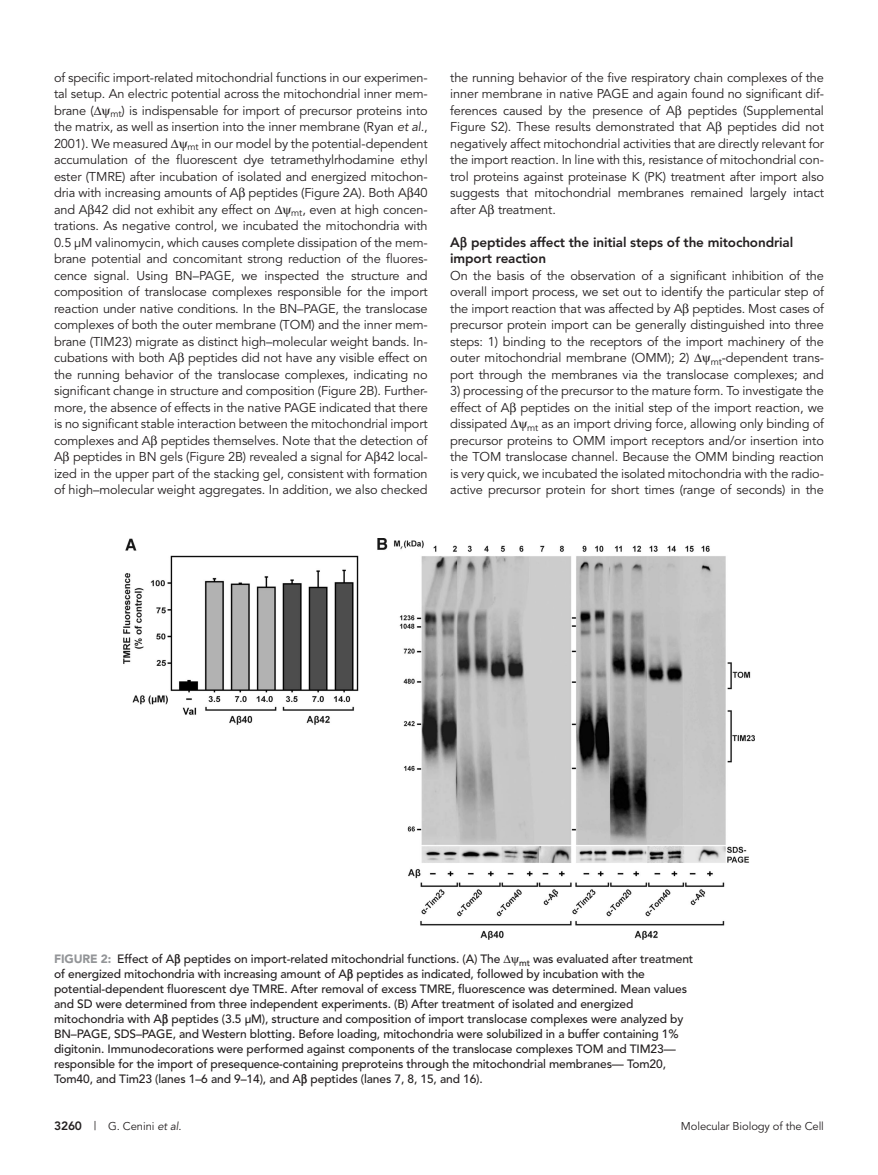
<style>
.page{position:relative;width:878px;height:1175px;background:#fff}
.page>*{position:absolute;margin:0;border:0;box-sizing:border-box;transform-origin:0 0}
.t1{font:800 13.5px/16.5px "Avenir";letter-spacing:-.01em;color:#231f20}
.ParaFL{font:12.75px/16.5px "Avenir";letter-spacing:-.01em;color:#231f20;text-align:justify}
.FigCaption_35_5p{font:500 12px/15px "Avenir";letter-spacing:-.01em;color:#231f20}
.t2{font:11.25px "Avenir";letter-spacing:-.01em;color:#231f20}
.s1{font-style:italic}
.s2{font-weight:900;color:#939598}
.s3{font-weight:800;font-size:12px}
.s4{font-size:12px}
</style>
<div class="page">
<img style="left:124px;top:538px;width:630px;height:401px">
<p class="ParaFL" style="left:54px;top:69px;width:375px">of specific import-related mitochondrial functions in our experimen&shy;tal setup. An electric potential across the mitochondrial inner mem&shy;brane (</p>
<p class="ParaFL" style="left:54px;top:102px;width:375px;text-indent:56px"><sub>mt</sub>) is indispensable for import of precursor proteins into the matrix, as well as insertion into the inner membrane (Ryan <span class="s1">et al.</span>, 2001). We measured</p>
<p class="ParaFL" style="left:54px;top:135px;width:375px;text-indent:133px"><sub>mt</sub> in our model by the potential-dependent accumulation of the fluorescent dye tetramethylrhodamine ethyl ester (TMRE) after incubation of isolated and energized mitochon&shy;dria with increasing amounts of A peptides (Figure 2A). Both A 40 and A 42 did not exhibit any effect on</p>
<p class="ParaFL" style="left:54px;top:201px;width:375px;text-indent:237px"><sub>mt</sub>, even at high concen&shy;trations. As negative control, we incubated the mitochondria with 0.5 μM valinomycin, which causes complete dissipation of the mem&shy;brane potential and concomitant strong reduction of the fluores&shy;cence signal. Using BN–PAGE, we inspected the structure and composition of translocase complexes responsible for the import reaction under native conditions. In the BN–PAGE, the translocase complexes of both the outer membrane (TOM) and the inner mem&shy;brane (TIM23) migrate as distinct high–molecular weight bands. In&shy;cubations with both A peptides did not have any visible effect on the running behavior of the translocase complexes, indicating no significant change in structure and composition (Figure 2B). Further&shy;more, the absence of effects in the native PAGE indicated that there is no significant stable interaction between the mitochondrial import complexes and A peptides themselves. Note that the detection of A peptides in BN gels (Figure 2B) revealed a signal for A 42 local&shy;ized in the upper part of the stacking gel, consistent with formation of high–molecular weight aggregates. In addition, we also checked</p>
<p class="ParaFL" style="left:450px;top:69px;width:375px">the running behavior of the five respiratory chain complexes of the inner membrane in native PAGE and again found no significant dif&shy;ferences caused by the presence of A peptides (Supplemental Figure S2). These results demonstrated that A peptides did not negatively affect mitochondrial activities that are directly relevant for the import reaction. In line with this, resistance of mitochondrial con&shy;trol proteins against proteinase K (PK) treatment after import also suggests that mitochondrial membranes remained largely intact after A treatment.</p>
<h2 class="t1" style="left:450px;top:234px;width:344px">A peptides affect the initial steps of the mitochondrial import reaction</h2>
<p class="ParaFL" style="left:450px;top:267px;width:375px">On the basis of the observation of a significant inhibition of the overall import process, we set out to identify the particular step of the import reaction that was affected by A peptides. Most cases of precursor protein import can be generally distinguished into three steps: 1) binding to the receptors of the import machinery of the outer mitochondrial membrane (OMM); 2)</p>
<p class="ParaFL" style="left:450px;top:350px;width:375px;text-align:right"><sub>mt</sub>-dependent trans-<br>port through the membranes via the translocase complexes; and</p>
<p class="ParaFL" style="left:450px;top:383px;width:375px">3) processing of the precursor to the mature form. To investigate the effect of A peptides on the initial step of the import reaction, we dissipated</p>
<p class="ParaFL" style="left:450px;top:416px;width:375px;text-indent:77px"><sub>mt</sub> as an import driving force, allowing only binding of precursor proteins to OMM import receptors and/or insertion into the TOM translocase channel. Because the OMM binding reaction is very quick, we incubated the isolated mitochondria with the radio&shy;active precursor protein for short times (range of seconds) in the</p>
<p class="FigCaption_35_5p" style="left:54px;top:952px;width:641px;text-indent:465px"><sub>mt</sub> was evaluated after treatment of energized mitochondria with increasing amount of A peptides as indicated, followed by incubation with the potential-dependent fluorescent dye TMRE. After removal of excess TMRE, fluorescence was determined. Mean values and SD were determined from three independent experiments. (B) After treatment of isolated and energized mitochondria with A peptides (3.5 μM), structure and composition of import translocase complexes were analyzed by BN–PAGE, SDS–PAGE, and Western blotting. Before loading, mitochondria were solubilized in a buffer containing 1% digitonin. Immunodecorations were performed against components of the translocase complexes TOM and TIM23— responsible for the import of presequence-containing preproteins through the mitochondrial membranes— Tom20, Tom40, and Tim23 (lanes 1–6 and 9–14), and A peptides (lanes 7, 8, 15, and 16).</p>
<p class="FigCaption_35_5p" style="left:54px;top:952px;width:448px"><span class="s2">FIGURE 2:</span> Effect of A peptides on import-related mitochondrial functions. (A) The</p>
<p class="t2" style="left:54px;top:1119px;width:129px"><span class="s3">3260</span> <span class="s4">|</span> G. Cenini <span class="s1">et al</span>.</p>
<p class="t2" style="left:681px;top:1119px;width:144px">Molecular Biology of the Cell</p>
</div>
